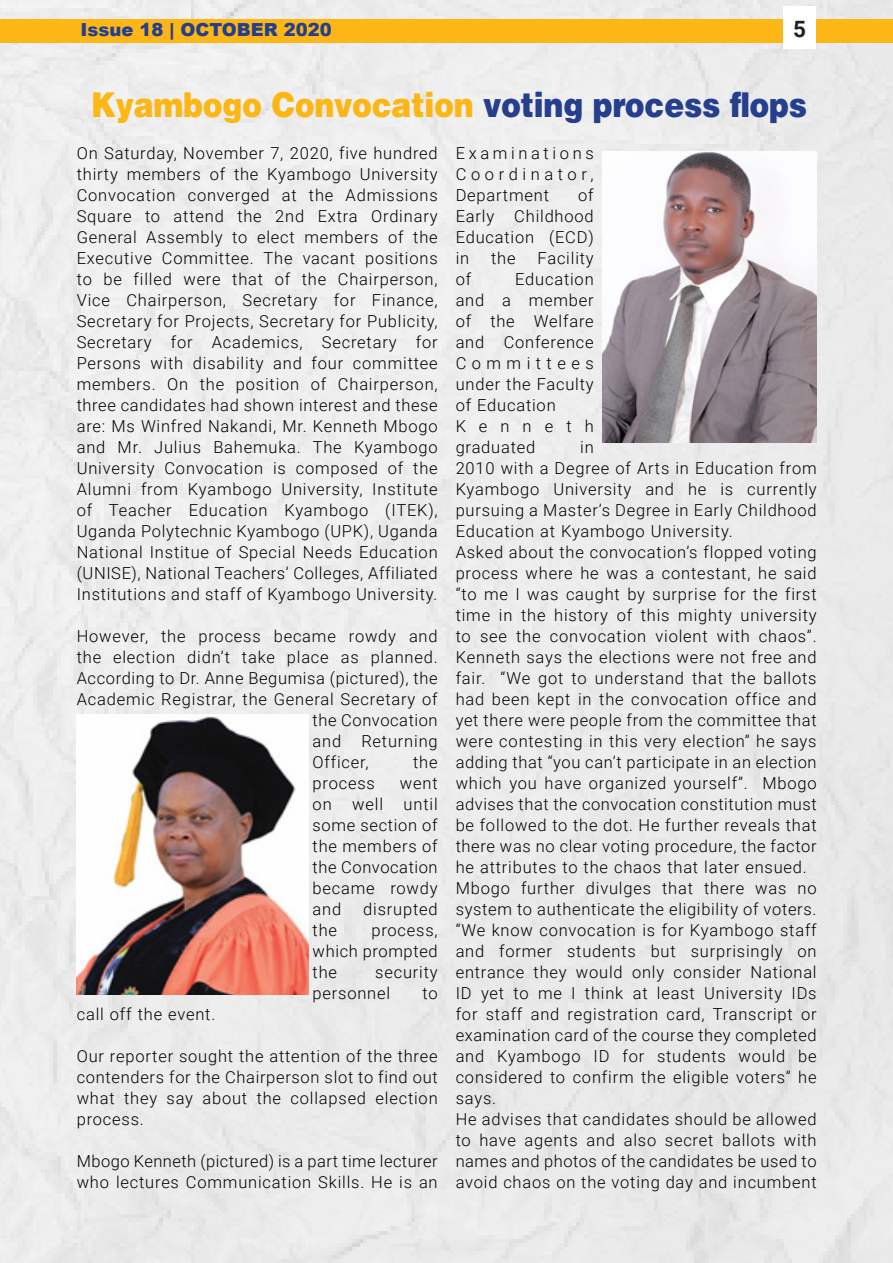
<style>
.page{position:relative;width:893px;height:1263px;background:#ebebeb}
.page>*{position:absolute;margin:0;border:0;box-sizing:border-box;transform-origin:0 0}
.Header_Texts{font:900 34.2px "Helvetica LT Std";letter-spacing:-.01em;color:#fcb615;scale:.88 1}
.t1{font:700 22.5px "Roboto";color:#231f20}
.t2{font:900 18px "Arial";color:#253f8e}
.Paragraph_Style_2{font:300 16.5px/21px "Roboto";letter-spacing:.05em;color:#000;text-align:justify}
.s1{color:#253f8e}
</style>
<div class="page">
<div style="left:0;top:19px;width:893px;height:23px;background:#fcb615"></div>
<div style="left:783px;top:6px;width:33px;height:43px;background:#fff"></div>
<img style="left:77px;top:715px;width:231px;height:279px">
<img style="left:603px;top:152px;width:213px;height:291px">
<p class="t2" style="left:80px;top:17px;width:253px">Issue 18 | OCTOBER 2020</p>
<h2 class="t1" style="left:793px;top:13px;width:14px">5</h2>
<p class="Header_Texts" style="left:91px;top:82px;width:815px">Kyambogo Convocation <span class="s1">voting process flops</span></p>
<p class="Paragraph_Style_2" style="left:77px;top:142px;width:363px">On Saturday, November 7, 2020, five hundred thirty members of the Kyambogo University Convocation converged at the Admissions Square to attend the 2nd Extra Ordinary General Assembly to elect members of the Executive Committee. The vacant positions to be filled were that of the Chairperson, Vice Chairperson, Secretary for Finance, Secretary for Projects, Secretary for Publicity, Secretary for Academics, Secretary for Persons with disability and four committee members. On the position of Chairperson, three candidates had shown interest and these are: Ms Winfred Nakandi, Mr. Kenneth Mbogo and Mr. Julius Bahemuka. The Kyambogo University Convocation is composed of the Alumni from Kyambogo University, Institute of Teacher Education Kyambogo (ITEK), Uganda Polytechnic Kyambogo (UPK), Uganda National Institue of Special Needs Education (UNISE), National Teachers’ Colleges, Affiliated Institutions and staff of Kyambogo University.</p>
<p class="Paragraph_Style_2" style="left:77px;top:625px;width:362px">However, the process became rowdy and</p>
<p class="Paragraph_Style_2" style="left:77px;top:646px;width:363px">the election didn’t take place as planned.</p>
<p class="Paragraph_Style_2" style="left:77px;top:667px;width:362px">According to Dr. Anne Begumisa (pictured), the</p>
<p class="Paragraph_Style_2" style="left:77px;top:688px;width:362px">Academic Registrar, the General Secretary of</p>
<p class="Paragraph_Style_2" style="left:313px;top:709px;width:127px">the Convocation</p>
<p class="Paragraph_Style_2" style="left:313px;top:730px;width:127px">and Returning</p>
<p class="Paragraph_Style_2" style="left:313px;top:751px;width:58px">Officer,</p>
<p class="Paragraph_Style_2" style="left:413px;top:751px;width:26px">the</p>
<p class="Paragraph_Style_2" style="left:313px;top:772px;width:64px">process</p>
<p class="Paragraph_Style_2" style="left:313px;top:772px;width:127px;text-indent:87px">went on well until some section of the members of the Convocation became rowdy and</p>
<p class="Paragraph_Style_2" style="left:363px;top:898px;width:76px">disrupted</p>
<p class="Paragraph_Style_2" style="left:313px;top:919px;width:26px">the</p>
<p class="Paragraph_Style_2" style="left:313px;top:919px;width:127px;text-indent:59px">process, which prompted the</p>
<p class="Paragraph_Style_2" style="left:313px;top:961px;width:127px;text-indent:63px">security personnel</p>
<p class="Paragraph_Style_2" style="left:422px;top:982px;width:17px">to</p>
<p class="Paragraph_Style_2" style="left:77px;top:1003px;width:140px">call off the event.</p>
<p class="Paragraph_Style_2" style="left:77px;top:1045px;width:362px">Our reporter sought the attention of the three contenders for the Chairperson slot to find out what they say about the collapsed election process.</p>
<p class="Paragraph_Style_2" style="left:77px;top:1150px;width:362px">Mbogo Kenneth (pictured) is a part time lecturer who lectures Communication Skills. He is an</p>
<p class="Paragraph_Style_2" style="left:456px;top:142px;width:140px">Examinations Coordinator, Department</p>
<p class="Paragraph_Style_2" style="left:456px;top:184px;width:140px;text-indent:123px">of Early Childhood Education (ECD) in</p>
<p class="Paragraph_Style_2" style="left:491px;top:247px;width:26px">the</p>
<p class="Paragraph_Style_2" style="left:538px;top:247px;width:58px">Facility</p>
<p class="Paragraph_Style_2" style="left:456px;top:268px;width:17px">of</p>
<p class="Paragraph_Style_2" style="left:456px;top:268px;width:140px;text-indent:60px">Education and a member of the Welfare and Conference Committees under the Faculty of Education</p>
<p class="Paragraph_Style_2" style="left:456px;top:415px;width:140px">Kenneth graduated</p>
<p class="Paragraph_Style_2" style="left:456px;top:436px;width:363px;text-align:left;text-indent:124px">in<br>2010 with a Degree of Arts in Education from Kyambogo University and he is currently pursuing a Master’s Degree in Early Childhood Education at Kyambogo University.</p>
<p class="Paragraph_Style_2" style="left:456px;top:541px;width:363px">Asked about the convocation’s flopped voting process where he was a contestant, he said “to me I was caught by surprise for the first time in the history of this mighty university to see the convocation violent with chaos”.<br>Kenneth says the elections were not free and fair. “We got to understand that the ballots had been kept in the convocation office and yet there were people from the committee that were contesting in this very election” he says adding that “you can’t participate in an election which you have organized yourself”. Mbogo advises that the convocation constitution must be followed to the dot. He further reveals that there was no clear voting procedure, the factor he attributes to the chaos that later ensued.</p>
<p class="Paragraph_Style_2" style="left:456px;top:877px;width:363px">Mbogo further divulges that there was no system to authenticate the eligibility of voters. “We know convocation is for Kyambogo staff and former students but surprisingly on entrance they would only consider National ID yet to me I think at least University IDs for staff and registration card, Transcript or examination card of the course they completed and Kyambogo ID for students would be considered to confirm the eligible voters” he says.</p>
<p class="Paragraph_Style_2" style="left:456px;top:1108px;width:362px">He advises that candidates should be allowed to have agents and also secret ballots with names and photos of the candidates be used to avoid chaos on the voting day and incumbent</p>
</div>
